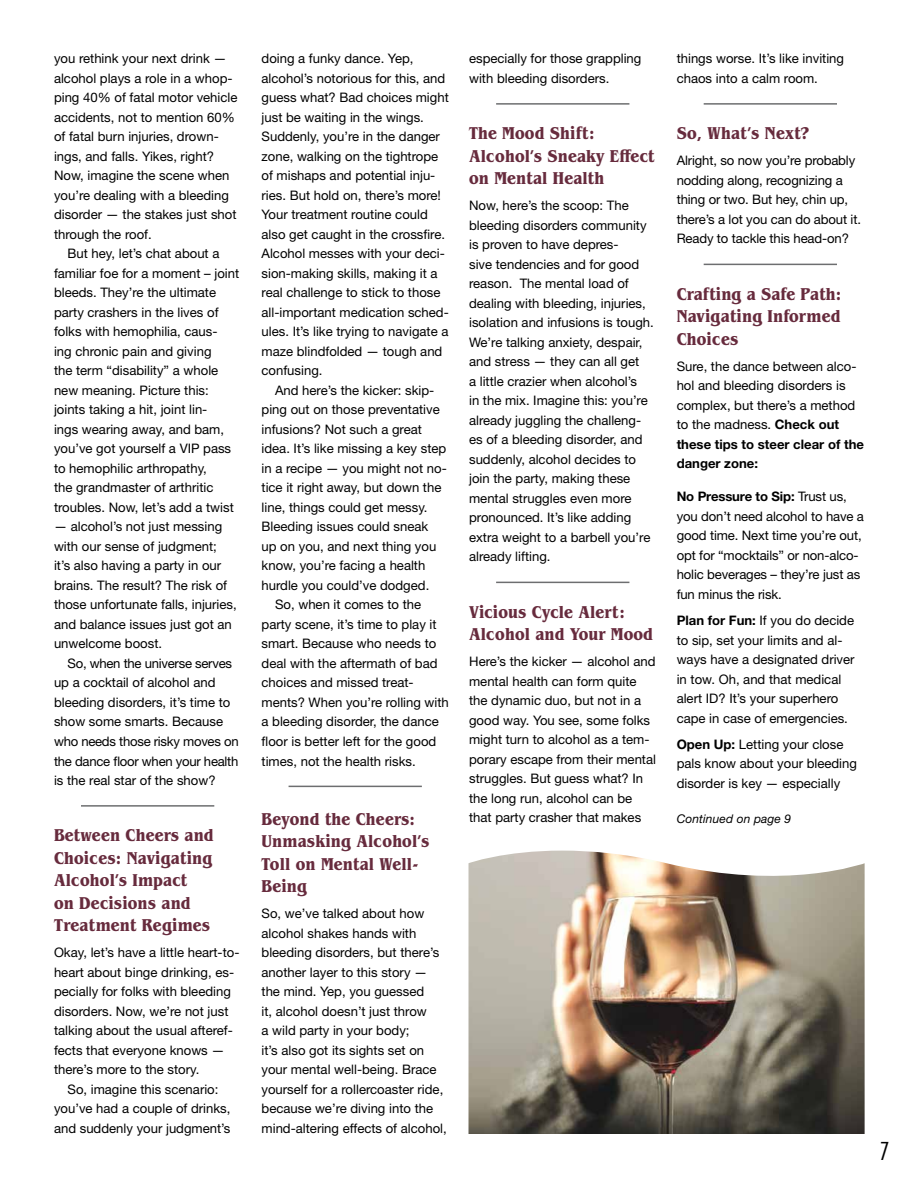
<style>
.page{position:relative;width:918px;height:1188px;background:#fff}
.page>*{position:absolute;margin:0;border:0;box-sizing:border-box;transform-origin:0 0}
.t1{font:300 condensed 24px "Futura Std";color:#000}
.t2{font:700 condensed 18px/22.5px "Benguiat Pro ITC";letter-spacing:.01em;color:#672b3d}
.t3{font:13.2px/19.5px "Helvetica Neue LT Std";color:#000}
.t4{font:italic 12px "Helvetica Neue LT Std";letter-spacing:.01em;color:#000}
.s1{font-weight:700}
</style>
<div class="page">
<hr style="left:81px;top:805px;width:133px;height:2px;background:#6d6e70">
<hr style="left:289px;top:786px;width:133px;height:1px;background:#6d6e70">
<hr style="left:496px;top:103px;width:133px;height:2px;background:#6d6e70">
<hr style="left:496px;top:582px;width:133px;height:1px;background:#6d6e70">
<hr style="left:704px;top:103px;width:133px;height:2px;background:#6d6e70">
<hr style="left:704px;top:264px;width:133px;height:1px;background:#6d6e70">
<img style="left:469px;top:851px;width:396px;height:283px">
<p class="t3" style="left:54px;top:49px;width:185px">you rethink your next drink — alcohol plays a role in a whop&shy;ping 40% of fatal motor vehicle accidents, not to mention 60% of fatal burn injuries, drown&shy;ings, and falls. Yikes, right?<br>Now, imagine the scene when you’re dealing with a bleeding disorder — the stakes just shot through the roof.</p>
<p class="t3" style="left:54px;top:244px;width:187px;text-indent:14px">But hey, let’s chat about a familiar foe for a moment – joint bleeds. They’re the ultimate party crashers in the lives of folks with hemophilia, caus-<br>ing chronic pain and giving<br>the term “disability” a whole new meaning. Picture this: joints taking a hit, joint lin-<br>ings wearing away, and bam, you’ve got yourself a VIP pass to hemophilic arthropathy,<br>the grandmaster of arthritic troubles. Now, let’s add a twist</p>
<p class="t3" style="left:54px;top:517px;width:184px">— alcohol’s not just messing with our sense of judgment;<br>it’s also having a party in our brains. The result? The risk of those unfortunate falls, injuries, and balance issues just got an unwelcome boost.</p>
<p class="t3" style="left:54px;top:653px;width:186px;text-indent:14px">So, when the universe serves up a cocktail of alcohol and bleeding disorders, it’s time to show some smarts. Because who needs those risky moves on the dance floor when your health is the real star of the show?</p>
<h2 class="t2" style="left:54px;top:824px;width:161px">Between Cheers and<br>Choices: Navigating<br>Alcohol’s Impact<br>on Decisions and<br>Treatment Regimes</h2>
<p class="t3" style="left:54px;top:943px;width:187px">Okay, let’s have a little heart-to-</p>
<p class="t3" style="left:54px;top:962px;width:182px">heart about binge drinking, es-</p>
<p class="t3" style="left:54px;top:982px;width:178px">pecially for folks with bleeding</p>
<p class="t3" style="left:54px;top:1001px;width:176px">disorders. Now, we’re not just</p>
<p class="t3" style="left:54px;top:1021px;width:180px">talking about the usual afteref-</p>
<p class="t3" style="left:54px;top:1040px;width:172px">fects that everyone knows —</p>
<p class="t3" style="left:54px;top:1060px;width:147px">there’s more to the story.</p>
<p class="t3" style="left:68px;top:1079px;width:152px">So, imagine this scenario:</p>
<p class="t3" style="left:54px;top:1099px;width:178px">you’ve had a couple of drinks,</p>
<p class="t3" style="left:54px;top:1118px;width:178px">and suddenly your judgment’s</p>
<p class="t3" style="left:262px;top:49px;width:189px">doing a funky dance. Yep, alcohol’s notorious for this, and guess what? Bad choices might just be waiting in the wings.<br>Suddenly, you’re in the danger zone, walking on the tightrope of mishaps and potential inju&shy;ries. But hold on, there’s more!<br>Your treatment routine could also get caught in the crossfire.<br>Alcohol messes with your deci&shy;sion-making skills, making it a real challenge to stick to those all-important medication sched&shy;ules. It’s like trying to navigate a maze blindfolded — tough and confusing.</p>
<p class="t3" style="left:275px;top:380px;width:161px">And here’s the kicker: skip-</p>
<p class="t3" style="left:262px;top:400px;width:180px">ping out on those preventative</p>
<p class="t3" style="left:262px;top:419px;width:162px">infusions? Not such a great</p>
<p class="t3" style="left:262px;top:439px;width:186px">idea. It’s like missing a key step</p>
<p class="t3" style="left:262px;top:458px;width:187px">in a recipe — you might not no-</p>
<p class="t3" style="left:262px;top:478px;width:181px">tice it right away, but down the</p>
<p class="t3" style="left:262px;top:497px;width:168px">line, things could get messy.</p>
<p class="t3" style="left:262px;top:517px;width:168px">Bleeding issues could sneak</p>
<p class="t3" style="left:262px;top:536px;width:176px">up on you, and next thing you</p>
<p class="t3" style="left:262px;top:556px;width:165px">know, you’re facing a health</p>
<p class="t3" style="left:262px;top:575px;width:169px">hurdle you could’ve dodged.</p>
<p class="t3" style="left:275px;top:595px;width:148px">So, when it comes to the</p>
<p class="t3" style="left:262px;top:614px;width:177px">party scene, it’s time to play it</p>
<p class="t3" style="left:262px;top:634px;width:176px">smart. Because who needs to</p>
<p class="t3" style="left:262px;top:653px;width:178px">deal with the aftermath of bad</p>
<p class="t3" style="left:262px;top:673px;width:154px">choices and missed treat-</p>
<p class="t3" style="left:262px;top:692px;width:189px">ments? When you’re rolling with</p>
<p class="t3" style="left:262px;top:712px;width:179px">a bleeding disorder, the dance</p>
<p class="t3" style="left:262px;top:731px;width:176px">floor is better left for the good</p>
<p class="t3" style="left:262px;top:751px;width:156px">times, not the health risks.</p>
<h2 class="t2" style="left:262px;top:807px;width:169px">Beyond the Cheers:<br>Unmasking Alcohol’s<br>Toll on Mental Well-<br>Being</h2>
<p class="t3" style="left:262px;top:904px;width:187px">So, we’ve talked about how alcohol shakes hands with bleeding disorders, but there’s another layer to this story — the mind. Yep, you guessed<br>it, alcohol doesn’t just throw<br>a wild party in your body;<br>it’s also got its sights set on your mental well-being. Brace yourself for a rollercoaster ride, because we’re diving into the mind-altering effects of alcohol,</p>
<p class="t3" style="left:469px;top:49px;width:174px">especially for those grappling with bleeding disorders.</p>
<h2 class="t2" style="left:469px;top:122px;width:187px">The Mood Shift:<br>Alcohol’s Sneaky Effect on Mental Health</h2>
<p class="t3" style="left:469px;top:196px;width:186px">Now, here’s the scoop: The bleeding disorders community is proven to have depres-<br>sive tendencies and for good reason. The mental load of dealing with bleeding, injuries, isolation and infusions is tough.<br>We’re talking anxiety, despair, and stress — they can all get<br>a little crazier when alcohol’s<br>in the mix. Imagine this: you’re already juggling the challeng&shy;es of a bleeding disorder, and suddenly, alcohol decides to join the party, making these mental struggles even more pronounced. It’s like adding extra weight to a barbell you’re already lifting.</p>
<h2 class="t2" style="left:469px;top:600px;width:185px">Vicious Cycle Alert:<br>Alcohol and Your Mood</h2>
<p class="t3" style="left:469px;top:652px;width:188px">Here’s the kicker — alcohol and mental health can form quite the dynamic duo, but not in a good way. You see, some folks might turn to alcohol as a tem&shy;porary escape from their mental struggles. But guess what? In the long run, alcohol can be that party crasher that makes</p>
<p class="t3" style="left:677px;top:49px;width:169px">things worse. It’s like inviting chaos into a calm room.</p>
<h2 class="t2" style="left:677px;top:122px;width:134px">So, What’s Next?</h2>
<p class="t3" style="left:677px;top:151px;width:186px">Alright, so now you’re probably nodding along, recognizing a thing or two. But hey, chin up, there’s a lot you can do about it.<br>Ready to tackle this head-on?</p>
<h2 class="t2" style="left:677px;top:282px;width:166px;text-align:justify">Crafting a Safe Path:<br>Navigating Informed Choices</h2>
<p class="t3" style="left:677px;top:356px;width:189px">Sure, the dance between alco&shy;hol and bleeding disorders is complex, but there’s a method to the madness. <span class="s1">Check out these tips to steer clear of the danger zone:</span></p>
<p class="t3" style="left:677px;top:487px;width:189px"><span class="s1">No Pressure to Sip:</span> Trust us, you don’t need alcohol to have a good time. Next time you’re out, opt for “mocktails” or non-alco&shy;holic beverages – they’re just as fun minus the risk.</p>
<p class="t3" style="left:677px;top:611px;width:179px"><span class="s1">Plan for Fun:</span> If you do decide to sip, set your limits and al&shy;ways have a designated driver in tow. Oh, and that medical alert ID? It’s your superhero cape in case of emergencies.</p>
<p class="t3" style="left:677px;top:734px;width:182px"><span class="s1">Open Up:</span> Letting your close pals know about your bleeding disorder is key — especially</p>
<p class="t4" style="left:677px;top:811px;width:116px">Continued on page 9</p>
<h1 class="t1" style="left:880px;top:1136px;width:11px">7</h1>
</div>
